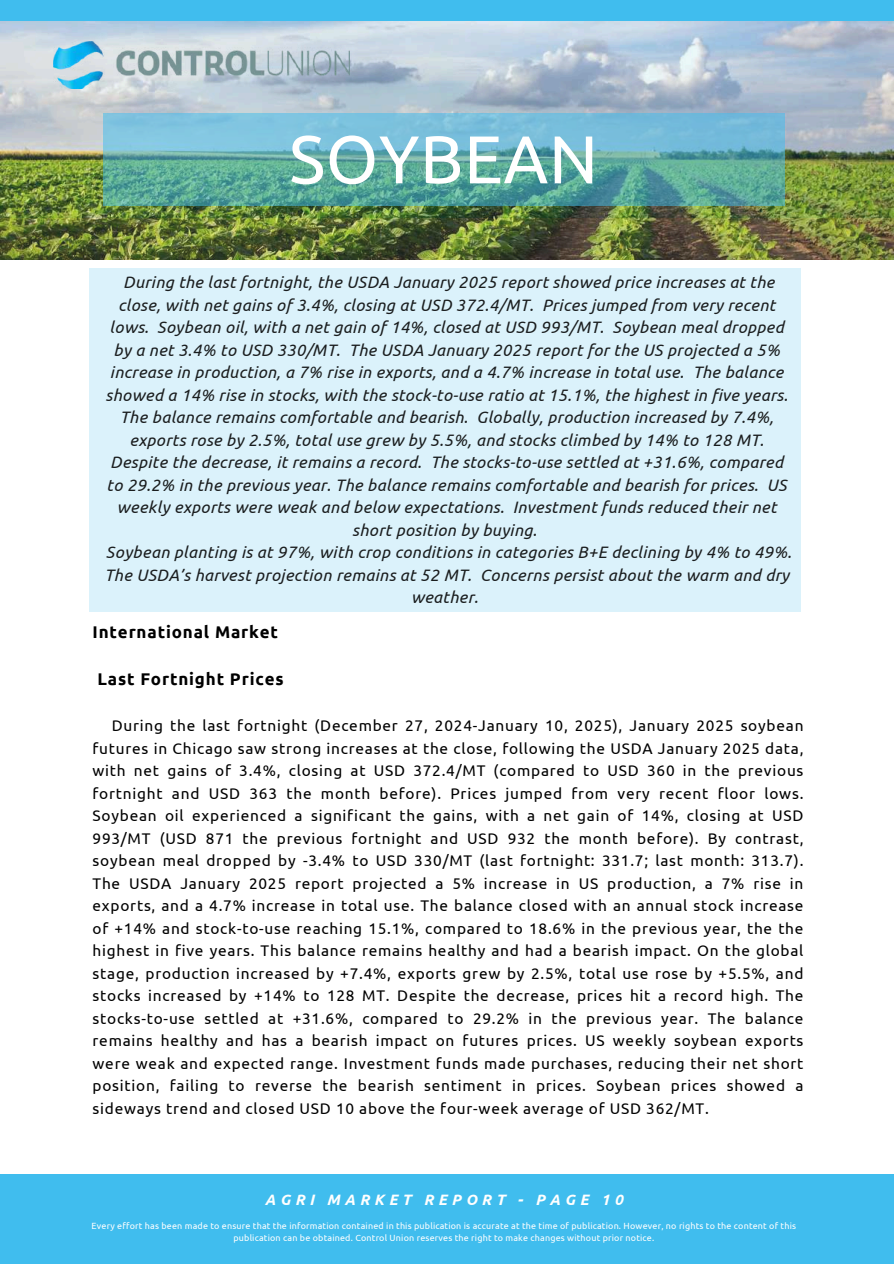
<style>
.page{position:relative;width:894px;height:1264px;background:#fff}
.page>*{position:absolute;margin:0;border:0;box-sizing:border-box;transform-origin:0 0}
.t1{font:67.5px "Ubuntu";letter-spacing:.01em;color:#fff}
.t2{font:700 16.95px "Ubuntu";letter-spacing:.05em;color:#000}
.t3{font:italic 16.5px/22.5px "Ubuntu";letter-spacing:.02em;color:#000;text-align:center}
.t4{font:15.45px/22.5px "Ubuntu";letter-spacing:.05em;color:#000;text-align:justify}
.t5{font:italic 700 15px "Ubuntu";letter-spacing:.3em;color:#fff}
.t6{font:9px/11.9px "Ubuntu";letter-spacing:.02em;color:#fff;text-align:center}
</style>
<div class="page">
<div style="left:0;top:0;width:893px;height:217px;background:#40bdee"></div>
<img style="left:0;top:21px;width:893px;height:239px">
<svg style="left:103px;top:113px;width:681px;height:92px;background:#67b0b5"></svg>
<img style="left:54px;top:42px;width:296px;height:47px">
<div style="left:0;top:1174px;width:893px;height:89px;background:#40bdee"></div>
<div style="left:89px;top:268px;width:711px;height:343px;background:#dbf2fb"></div>
<h1 class="t1" style="left:289px;top:120px;width:310px">SOYBEAN</h1>
<p class="t3" style="left:104px;top:271px;width:688px">During the last fortnight, the USDA January 2025 report showed price increases at the close, with net gains of 3.4%, closing at USD 372.4/MT. Prices jumped from very recent lows. Soybean oil, with a net gain of 14%, closed at USD 993/MT. Soybean meal dropped by a net 3.4% to USD 330/MT. The USDA January 2025 report for the US projected a 5% increase in production, a 7% rise in exports, and a 4.7% increase in total use. The balance showed a 14% rise in stocks, with the stock-to-use ratio at 15.1%, the highest in five years.<br>The balance remains comfortable and bearish. Globally, production increased by 7.4%, exports rose by 2.5%, total use grew by 5.5%, and stocks climbed by 14% to 128 MT.<br>Despite the decrease, it remains a record. The stocks-to-use settled at +31.6%, compared to 29.2% in the previous year. The balance remains comfortable and bearish for prices. US weekly exports were weak and below expectations. Investment funds reduced their net short position by buying.<br>Soybean planting is at 97%, with crop conditions in categories B+E declining by 4% to 49%.<br>The USDA’s harvest projection remains at 52 MT. Concerns persist about the warm and dry weather.</p>
<p class="t2" style="left:92px;top:622px;width:187px">International Market</p>
<p class="t2" style="left:97px;top:669px;width:188px">Last Fortnight Prices</p>
<p class="t4" style="left:92px;top:714px;width:712px;text-indent:19px">During the last fortnight (December 27, 2024-January 10, 2025), January 2025 soybean futures in Chicago saw strong increases at the close, following the USDA January 2025 data, with net gains of 3.4%, closing at USD 372.4/MT (compared to USD 360 in the previous fortnight and USD 363 the month before). Prices jumped from very recent floor lows.<br>Soybean oil experienced a significant the gains, with a net gain of 14%, closing at USD 993/MT (USD 871 the previous fortnight and USD 932 the month before). By contrast, soybean meal dropped by -3.4% to USD 330/MT (last fortnight: 331.7; last month: 313.7).<br>The USDA January 2025 report projected a 5% increase in US production, a 7% rise in exports, and a 4.7% increase in total use. The balance closed with an annual stock increase of +14% and stock-to-use reaching 15.1%, compared to 18.6% in the previous year, the the highest in five years. This balance remains healthy and had a bearish impact. On the global stage, production increased by +7.4%, exports grew by 2.5%, total use rose by +5.5%, and stocks increased by +14% to 128 MT. Despite the decrease, prices hit a record high. The stocks-to-use settled at +31.6%, compared to 29.2% in the previous year. The balance remains healthy and has a bearish impact on futures prices. US weekly soybean exports were weak and expected range. Investment funds made purchases, reducing their net short position, failing to reverse the bearish sentiment in prices. Soybean prices showed a sideways trend and closed USD 10 above the four-week average of USD 362/MT.</p>
<p class="t5" style="left:265px;top:1190px;width:359px">AGRI MARKET REPORT - PAGE 10</p>
<p class="t6" style="left:92px;top:1219px;width:705px">Every effort has been made to ensure that the information contained in this publication is accurate at the time of publication. However, no rights to the content of this publication can be obtained. Control Union reserves the right to make changes without prior notice.</p>
</div>
